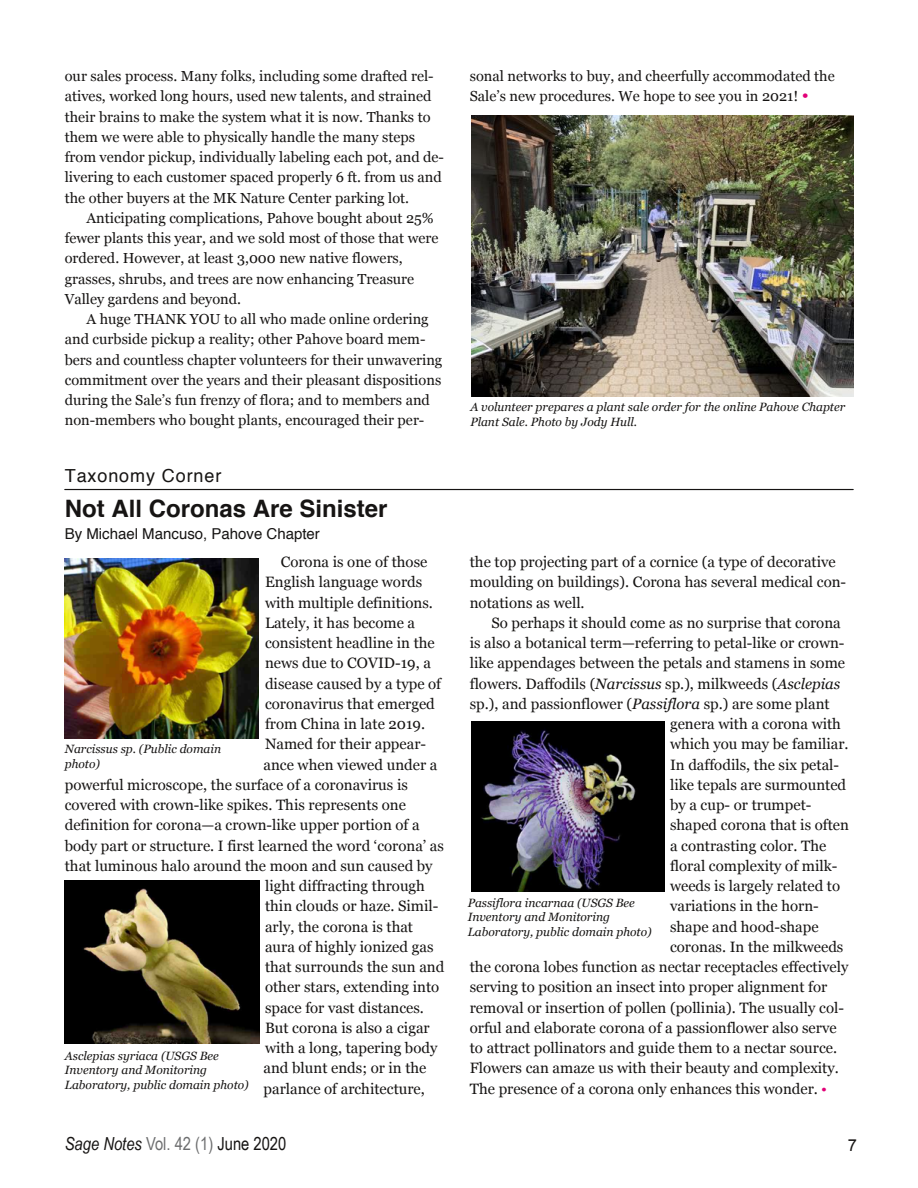
<style>
.page{position:relative;width:918px;height:1188px;background:#fff}
.page>*{position:absolute;margin:0;border:0;box-sizing:border-box;transform-origin:0 0}
.t1{font:700 24px "Helvetica";color:#161413}
.t2{font:italic 18px "Arial Narrow";color:#161413}
.t3{font:18px "Helvetica";letter-spacing:.05em;color:#161413}
.t4{font:16.5px "Arial";color:#161413}
.t5{font:15px/20.2px "Georgia";color:#161413}
.t6{font:15px "Helvetica";color:#161413}
.t7{font:14.55px/20.2px "Georgia";color:#161413}
.t8{font:italic 12px/14.7px "Georgia";color:#161413}
.s1{font-size:18px;color:#e20078}
.s2{font-style:italic}
.s3{color:#e20078}
.s4{font-style:normal;color:#6d6e6f}
.s5{font-style:normal}
</style>
<div class="page">
<hr style="left:65px;top:489px;width:788px;height:1px;background:#161413">
<img style="left:65px;top:558px;width:194px;height:181px">
<img style="left:65px;top:881px;width:194px;height:163px">
<img style="left:471px;top:722px;width:193px;height:169px">
<img style="left:471px;top:116px;width:382px;height:280px">
<p class="t7" style="left:65px;top:66px;width:381px">our sales process. Many folks, including some drafted rel&shy;atives, worked long hours, used new talents, and strained their brains to make the system what it is now. Thanks to them we were able to physically handle the many steps from vendor pickup, individually labeling each pot, and de&shy;livering to each customer spaced properly 6 ft. from us and the other buyers at the MK Nature Center parking lot.</p>
<p class="t7" style="left:65px;top:208px;width:375px;text-indent:22px">Anticipating complications, Pahove bought about 25% fewer plants this year, and we sold most of those that were ordered. However, at least 3,000 new native flowers, grasses, shrubs, and trees are now enhancing Treasure Valley gardens and beyond.</p>
<p class="t7" style="left:65px;top:309px;width:379px;text-indent:22px">A huge THANK YOU to all who made online ordering and curbside pickup a reality; other Pahove board mem&shy;bers and countless chapter volunteers for their unwavering commitment over the years and their pleasant dispositions during the Sale’s fun frenzy of flora; and to members and non-members who bought plants, encouraged their per-</p>
<p class="t3" style="left:65px;top:468px;width:158px">Taxonomy Corner</p>
<h1 class="t1" style="left:65px;top:498px;width:324px">Not All Coronas Are Sinister</h1>
<p class="t6" style="left:65px;top:528px;width:257px">By Michael Mancuso, Pahove Chapter</p>
<p class="t5" style="left:281px;top:552px;width:148px">Corona is one of those</p>
<p class="t5" style="left:265px;top:572px;width:159px">English language words</p>
<p class="t5" style="left:265px;top:592px;width:169px">with multiple definitions.</p>
<p class="t5" style="left:265px;top:612px;width:152px">Lately, it has become a</p>
<p class="t5" style="left:265px;top:633px;width:171px">consistent headline in the</p>
<p class="t5" style="left:265px;top:653px;width:167px">news due to COVID-19, a</p>
<p class="t5" style="left:265px;top:673px;width:178px">disease caused by a type of</p>
<p class="t5" style="left:265px;top:693px;width:171px">coronavirus that emerged</p>
<p class="t5" style="left:265px;top:714px;width:162px">from China in late 2019.</p>
<p class="t5" style="left:265px;top:734px;width:163px">Named for their appear-</p>
<p class="t5" style="left:264px;top:754px;width:175px">ance when viewed under a</p>
<p class="t5" style="left:65px;top:774px;width:345px">powerful microscope, the surface of a coronavirus is</p>
<p class="t5" style="left:65px;top:795px;width:343px">covered with crown-like spikes. This represents one</p>
<p class="t5" style="left:65px;top:815px;width:356px">definition for corona—a crown-like upper portion of a</p>
<p class="t5" style="left:65px;top:835px;width:381px">body part or structure. I first learned the word ‘corona’ as</p>
<p class="t5" style="left:65px;top:855px;width:369px">that luminous halo around the moon and sun caused by</p>
<p class="t5" style="left:265px;top:876px;width:161px">light diffracting through</p>
<p class="t5" style="left:265px;top:896px;width:175px">thin clouds or haze. Simil-</p>
<p class="t5" style="left:265px;top:916px;width:150px">arly, the corona is that</p>
<p class="t5" style="left:265px;top:936px;width:170px">aura of highly ionized gas</p>
<p class="t5" style="left:265px;top:957px;width:181px">that surrounds the sun and</p>
<p class="t5" style="left:265px;top:977px;width:176px">other stars, extending into</p>
<p class="t5" style="left:265px;top:997px;width:160px">space for vast distances.</p>
<p class="t5" style="left:265px;top:1017px;width:166px">But corona is also a cigar</p>
<p class="t5" style="left:265px;top:1038px;width:174px">with a long, tapering body</p>
<p class="t5" style="left:264px;top:1058px;width:165px">and blunt ends; or in the</p>
<p class="t5" style="left:264px;top:1078px;width:163px">parlance of architecture,</p>
<p class="t8" style="left:65px;top:742px;width:158px">Narcissus sp. (Public domain photo)</p>
<p class="t8" style="left:65px;top:1048px;width:185px">Asclepias syriaca (USGS Bee<br>Inventory and Monitoring<br>Laboratory, public domain photo)</p>
<p class="t7" style="left:470px;top:66px;width:366px">sonal networks to buy, and cheerfully accommodated the<br>Sale’s new procedures. We hope to see you in 2021! <span class="s1">•</span></p>
<p class="t8" style="left:470px;top:400px;width:376px">A volunteer prepares a plant sale order for the online Pahove Chapter<br>Plant Sale. Photo by Jody Hull.</p>
<p class="t5" style="left:470px;top:552px;width:378px">the top projecting part of a cornice (a type of decorative moulding on buildings). Corona has several medical con&shy;notations as well.</p>
<p class="t5" style="left:491px;top:612px;width:351px">So perhaps it should come as no surprise that corona</p>
<p class="t5" style="left:470px;top:633px;width:376px">is also a botanical term—referring to petal-like or crown-</p>
<p class="t5" style="left:470px;top:653px;width:377px">like appendages between the petals and stamens in some</p>
<p class="t5" style="left:470px;top:673px;width:372px">flowers. Daffodils (<span class="s2">Narcissus</span> sp.), milkweeds (<span class="s2">Asclepias</span></p>
<p class="t5" style="left:470px;top:693px;width:361px">sp.), and passionflower (<span class="s2">Passiflora</span> sp.) are some plant</p>
<p class="t5" style="left:670px;top:714px;width:173px">genera with a corona with</p>
<p class="t5" style="left:670px;top:734px;width:180px">which you may be familiar.</p>
<p class="t5" style="left:670px;top:754px;width:171px">In daffodils, the six petal-</p>
<p class="t5" style="left:670px;top:774px;width:178px">like tepals are surmounted</p>
<p class="t5" style="left:670px;top:795px;width:143px">by a cup- or trumpet-</p>
<p class="t5" style="left:670px;top:815px;width:181px">shaped corona that is often</p>
<p class="t5" style="left:670px;top:835px;width:158px">a contrasting color. The</p>
<p class="t5" style="left:670px;top:855px;width:169px">floral complexity of milk-</p>
<p class="t5" style="left:670px;top:876px;width:172px">weeds is largely related to</p>
<p class="t5" style="left:670px;top:896px;width:150px">variations in the horn-</p>
<p class="t5" style="left:670px;top:916px;width:150px">shape and hood-shape</p>
<p class="t5" style="left:670px;top:936px;width:175px">coronas. In the milkweeds</p>
<p class="t5" style="left:470px;top:957px;width:380px">the corona lobes function as nectar receptacles effectively</p>
<p class="t5" style="left:470px;top:977px;width:359px">serving to position an insect into proper alignment for</p>
<p class="t5" style="left:470px;top:997px;width:376px">removal or insertion of pollen (pollinia). The usually col-</p>
<p class="t5" style="left:470px;top:1017px;width:368px">orful and elaborate corona of a passionflower also serve</p>
<p class="t5" style="left:470px;top:1038px;width:369px">to attract pollinators and guide them to a nectar source.</p>
<p class="t5" style="left:470px;top:1058px;width:371px">Flowers can amaze us with their beauty and complexity.</p>
<p class="t5" style="left:470px;top:1078px;width:359px">The presence of a corona only enhances this wonder. <span class="s3">•</span></p>
<p class="t8" style="left:468px;top:895px;width:185px">Passiflora incarnaa (USGS Bee<br>Inventory and Monitoring<br>Laboratory, public domain photo)</p>
<p class="t2" style="left:65px;top:1133px;width:223px">Sage Notes <span class="s4">Vol. 42 (1)</span> <span class="s5">June 2020</span></p>
<p class="t4" style="left:848px;top:1136px;width:11px">7</p>
</div>
